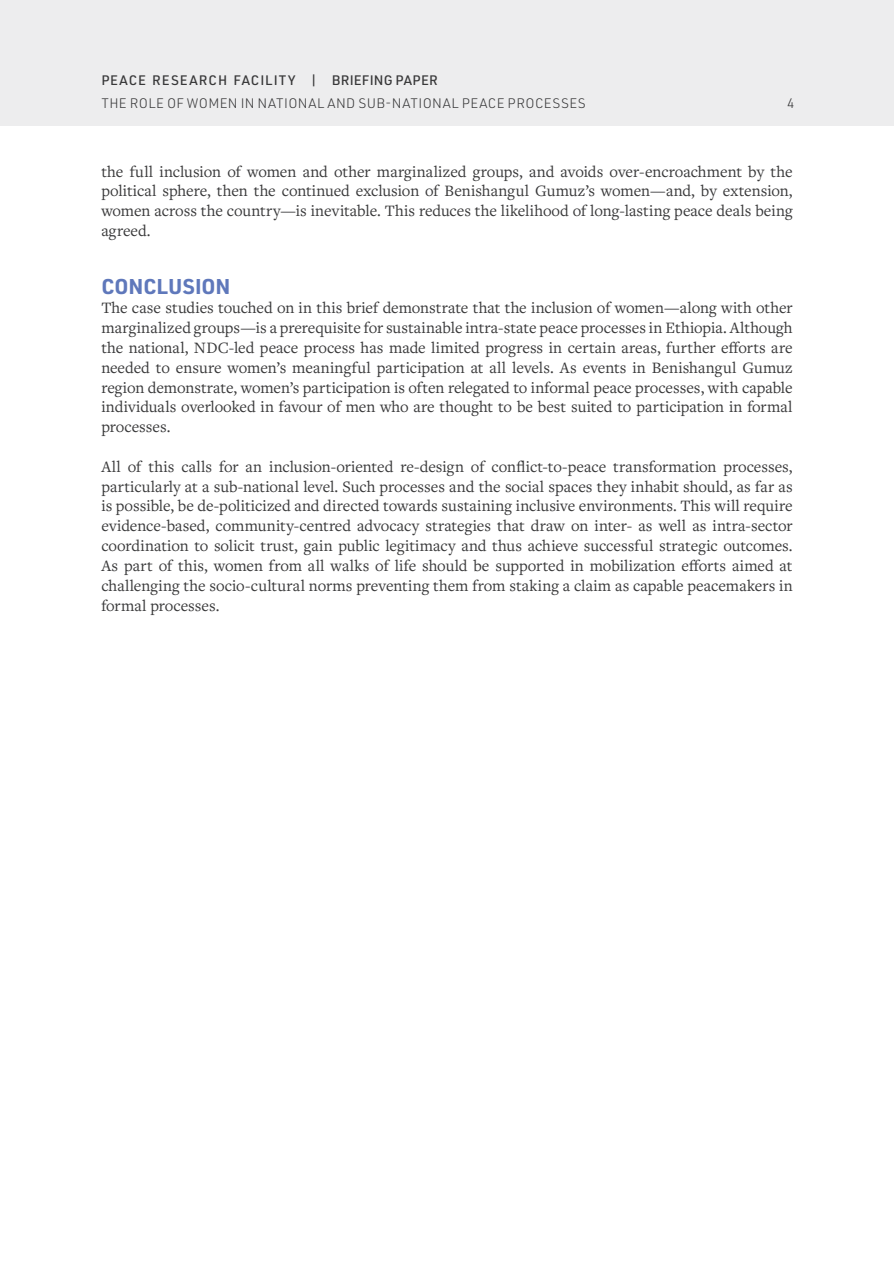
<style>
.page{position:relative;width:894px;height:1263px;background:#fff}
.page>*{position:absolute;margin:0;border:0;box-sizing:border-box;transform-origin:0 0}
.t1{font:700 21px "URWDIN";letter-spacing:.005em;color:#5f78bb}
.t2{font:16.5px/19.8px "Freight Text Pro";color:#383839;text-align:justify}
.t3{font:300 13.5px "URWDIN";letter-spacing:.035em;color:#383839}
.t4{font:500 13.5px "URWDIN";letter-spacing:.065em;color:#383839}
</style>
<div class="page">
<div style="left:0;top:0;width:893px;height:126px;background:#ededee"></div>
<p class="t4" style="left:101px;top:71px;width:338px">PEACE RESEARCH FACILITY | BRIEFING PAPER</p>
<p class="t3" style="left:101px;top:94px;width:486px">THE ROLE OF WOMEN IN NATIONAL AND SUB-NATIONAL PEACE PROCESSES</p>
<p class="t3" style="left:786px;top:94px;width:9px">4</p>
<p class="t2" style="left:101px;top:161px;width:692px">the full inclusion of women and other marginalized groups, and avoids over-encroachment by the political sphere, then the continued exclusion of Benishangul Gumuz’s women—and, by extension, women across the country—is inevitable. This reduces the likelihood of long-lasting peace deals being agreed.</p>
<p class="t1" style="left:101px;top:272px;width:131px">CONCLUSION</p>
<p class="t2" style="left:101px;top:298px;width:692px">The case studies touched on in this brief demonstrate that the inclusion of women—along with other marginalized groups—is a prerequisite for sustainable intra-state peace processes in Ethiopia. Although the national, NDC-led peace process has made limited progress in certain areas, further efforts are needed to ensure women’s meaningful participation at all levels. As events in Benishangul Gumuz region demonstrate, women’s participation is often relegated to informal peace processes, with capable individuals overlooked in favour of men who are thought to be best suited to participation in formal processes.</p>
<p class="t2" style="left:101px;top:456px;width:692px">All of this calls for an inclusion-oriented re-design of conflict-to-peace transformation processes, particularly at a sub-national level. Such processes and the social spaces they inhabit should, as far as is possible, be de-politicized and directed towards sustaining inclusive environments. This will require evidence-based, community-centred advocacy strategies that draw on inter- as well as intra-sector coordination to solicit trust, gain public legitimacy and thus achieve successful strategic outcomes.<br>As part of this, women from all walks of life should be supported in mobilization efforts aimed at challenging the socio-cultural norms preventing them from staking a claim as capable peacemakers in formal processes.</p>
</div>
